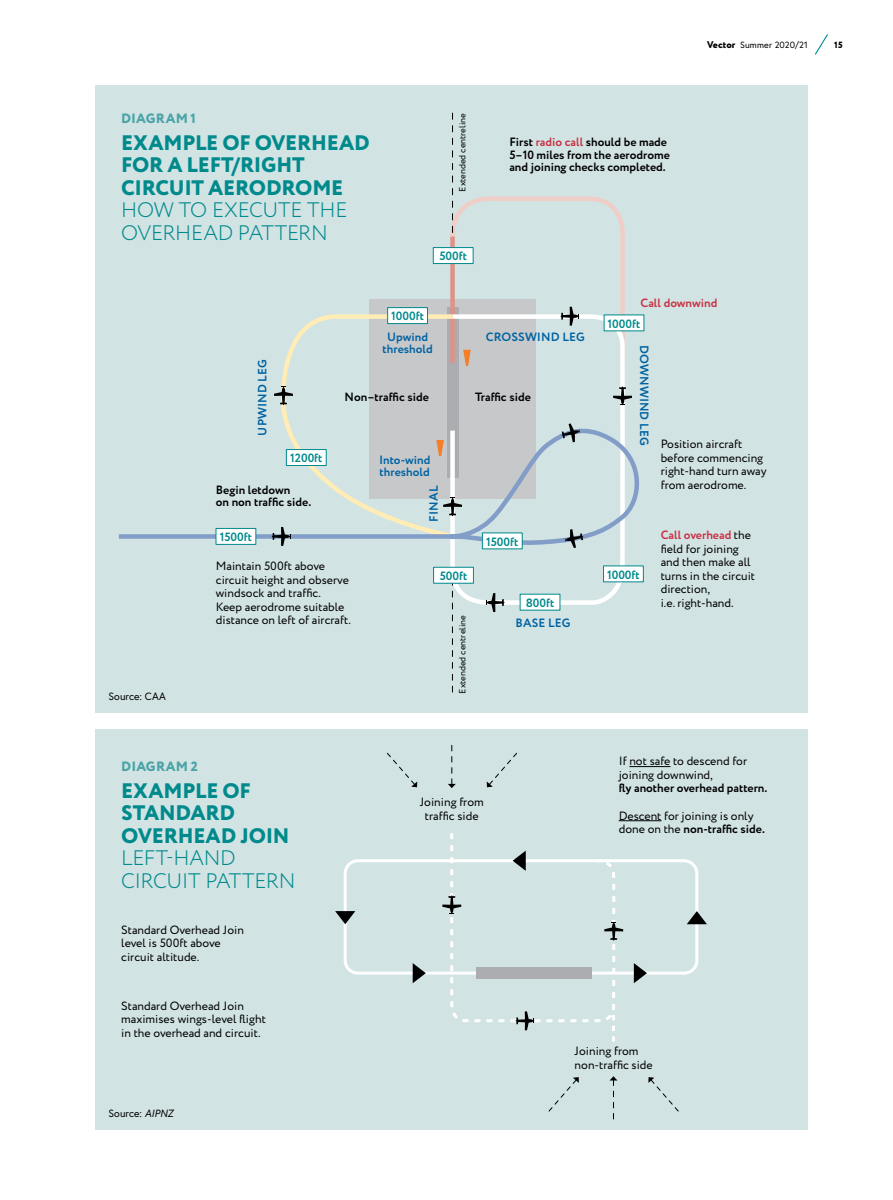
<style>
.page{position:relative;width:893px;height:1200px;background:#fff}
.page>*{position:absolute;margin:0;border:0;box-sizing:border-box;transform-origin:0 0}
.t1{font:800 21px/22.5px "Circe";letter-spacing:-.005em;color:#008a8c}
.t2{font:800 13.5px "Circe";letter-spacing:.01em;color:#4ba4a7}
.Flow_diagram_body{font:12px/13.5px "Circe";color:#000}
.Flow_Diagram_H2{font:12px/13.5px "Circe";color:#000}
.Flow_Diagram_H2-2{font:700 12px/12px "Circe";color:#000}
.Flow_Diagram_H1{font:700 12px/12px "Circe";letter-spacing:.01em;color:#0063a2;text-align:center}
.Flow_Diagram_H1-2{font:700 12px/12px "Circe";color:#000}
.Flow_Diagram_H1-3{font:700 12px "Circe";color:#008a8c}
.Flow_Diagram_H1-4{font:700 12px "Circe";color:#c73243}
.t3{font:10.5px "Europa";letter-spacing:.01em;color:#000}
.Flow_diagram_body-2{font:9px "Circe";color:#000}
.t4{font:9px "Europa";letter-spacing:.02em;color:#000}
.t5{font:800 9px "Circe";color:#000}
.s1{font-family:"Circe";font-weight:800;font-size:9.75px}
.s2{font-weight:300}
.s3{color:#c73243}
.s4{font-weight:700;color:#c73243}
.s5{font-style:italic}
.s6{font-weight:700}
</style>
<div class="page">
<div style="left:96px;top:729px;width:712px;height:400px;background:#d2e3e4"></div>
<hr style="left:629px;top:766px;width:41px;height:1px;background:#000">
<hr style="left:619px;top:820px;width:42px;height:1px;background:#000">
<div style="left:344px;top:859px;width:354px;height:115px;border:3px solid #fff;border-radius:13px"></div>
<svg style="left:687px;top:910px;width:20px;height:14px"></svg>
<svg style="left:335px;top:910px;width:20px;height:14px"></svg>
<svg style="left:413px;top:963px;width:13px;height:20px"></svg>
<svg style="left:634px;top:963px;width:13px;height:20px"></svg>
<svg style="left:387px;top:752px;width:30px;height:35px"></svg>
<svg style="left:487px;top:752px;width:30px;height:35px"></svg>
<svg style="left:448px;top:745px;width:8px;height:43px"></svg>
<svg style="left:648px;top:1077px;width:31px;height:35px"></svg>
<svg style="left:548px;top:1077px;width:31px;height:35px"></svg>
<svg style="left:609px;top:1076px;width:8px;height:42px"></svg>
<svg style="left:442px;top:833px;width:181px;height:208px"></svg>
<div style="left:96px;top:85px;width:712px;height:627px;background:#d2e3e4"></div>
<svg style="left:452px;top:607px;width:1px;height:85px"></svg>
<svg style="left:448px;top:549px;width:179px;height:58px"></svg>
<div style="left:603px;top:565px;width:40px;height:16px;background:#fff"></div>
<div style="left:604px;top:315px;width:40px;height:16px;background:#fff"></div>
<div style="left:520px;top:594px;width:40px;height:16px;background:#fff"></div>
<div style="left:434px;top:567px;width:39px;height:16px;background:#fff"></div>
<div style="left:433px;top:567px;width:41px;height:16px;border:1px solid #008a8c"></div>
<svg style="left:486px;top:593px;width:19px;height:19px"></svg>
<svg style="left:118px;top:457px;width:521px;height:92px"></svg>
<div style="left:216px;top:528px;width:40px;height:16px;background:#fff"></div>
<div style="left:216px;top:528px;width:40px;height:16px;border:1px solid #008a8c"></div>
<svg style="left:272px;top:113px;width:360px;height:435px"></svg>
<svg style="left:815px;top:34px;width:13px;height:21px"></svg>
<p class="t4" style="left:707px;top:39px;width:102px"><span class="s1">Vector</span> Summer 2020/21</p>
<p class="t5" style="left:834px;top:38px;width:10px">15</p>
<p class="t2" style="left:121px;top:109px;width:76px">DIAGRAM 1</p>
<h2 class="t1" style="left:121px;top:132px;width:250px">EXAMPLE OF OVERHEAD<br>FOR A LEFT/RIGHT<br>CIRCUIT AERODROME<br><span class="s2">HOW TO EXECUTE THE<br>OVERHEAD PATTERN</span></h2>
<p class="Flow_diagram_body-2" style="left:456px;top:192px;width:80px;rotate:-90deg">Extended centreline</p>
<p class="Flow_Diagram_H1-3" style="left:439px;top:248px;width:29px">500ft</p>
<p class="Flow_Diagram_H2-2" style="left:509px;top:137px;width:162px">First <span class="s3">radio call</span> should be made<br>5–10 miles from the aerodrome and joining checks completed.</p>
<p class="t3" style="left:108px;top:689px;width:59px">Source: CAA</p>
<p class="Flow_Diagram_H1-3" style="left:391px;top:308px;width:34px">1000ft</p>
<p class="Flow_Diagram_H1" style="left:257px;top:435px;width:78px;rotate:-90deg">UPWIND LEG</p>
<p class="Flow_Diagram_H1-3" style="left:290px;top:450px;width:34px">1200ft</p>
<p class="Flow_Diagram_H1-2" style="left:216px;top:484px;width:97px">Begin letdown<br>on non traffic side.</p>
<p class="Flow_Diagram_H1-3" style="left:220px;top:528px;width:34px">1500ft</p>
<p class="Flow_Diagram_H1" style="left:383px;top:331px;width:52px">Upwind threshold</p>
<p class="Flow_Diagram_H1-2" style="left:345px;top:391px;width:86px">Non–traffic side</p>
<p class="Flow_Diagram_H1" style="left:379px;top:454px;width:53px;text-align:left">Into-wind threshold</p>
<p class="Flow_Diagram_H1" style="left:428px;top:521px;width:37px;rotate:-90deg">FINAL</p>
<p class="Flow_diagram_body" style="left:216px;top:559px;width:137px">Maintain 500ft above circuit height and observe windsock and traffic.<br>Keep aerodrome suitable distance on left of aircraft.</p>
<p class="Flow_Diagram_H1-3" style="left:440px;top:567px;width:29px">500ft</p>
<p class="Flow_diagram_body-2" style="left:456px;top:693px;width:80px;rotate:-90deg">Extended centreline</p>
<p class="Flow_Diagram_H1" style="left:486px;top:331px;width:100px">CROSSWIND LEG</p>
<p class="Flow_Diagram_H1-2" style="left:475px;top:391px;width:57px">Traffic side</p>
<p class="Flow_Diagram_H1-3" style="left:486px;top:533px;width:34px">1500ft</p>
<p class="Flow_Diagram_H1-3" style="left:526px;top:594px;width:30px">800ft</p>
<p class="Flow_Diagram_H1" style="left:515px;top:617px;width:56px">BASE LEG</p>
<p class="Flow_Diagram_H1-4" style="left:640px;top:295px;width:78px">Call downwind</p>
<p class="Flow_Diagram_H1-3" style="left:608px;top:315px;width:34px">1000ft</p>
<p class="Flow_Diagram_H1" style="left:650px;top:345px;width:102px;rotate:90deg">DOWNWIND LEG</p>
<p class="Flow_diagram_body" style="left:661px;top:438px;width:107px">Position aircraft before commencing right-hand turn away from aerodrome.</p>
<p class="Flow_Diagram_H1-3" style="left:607px;top:566px;width:34px">1000ft</p>
<p class="Flow_Diagram_H2" style="left:661px;top:528px;width:96px"><span class="s4">Call overhead</span> the field for joining and then make all turns in the circuit direction,<br>i.e. right-hand.</p>
<p class="t2" style="left:121px;top:757px;width:78px">DIAGRAM 2</p>
<h2 class="t1" style="left:121px;top:780px;width:176px">EXAMPLE OF<br>STANDARD<br>OVERHEAD JOIN<br><span class="s2">LEFT-HAND<br>CIRCUIT PATTERN</span></h2>
<p class="Flow_diagram_body" style="left:121px;top:923px;width:124px">Standard Overhead Join level is 500ft above circuit altitude.</p>
<p class="Flow_diagram_body" style="left:121px;top:999px;width:146px">Standard Overhead Join maximises wings-level flight in the overhead and circuit.</p>
<p class="t3" style="left:108px;top:1106px;width:67px">Source: <span class="s5">AIPNZ</span></p>
<p class="Flow_diagram_body" style="left:420px;top:795px;width:65px;text-align:center">Joining from traffic side</p>
<p class="Flow_diagram_body" style="left:619px;top:754px;width:150px">If not safe to descend for joining downwind,<br><span class="s6">fly another overhead pattern.</span></p>
<p class="Flow_diagram_body" style="left:619px;top:808px;width:148px">Descent for joining is only done on the <span class="s6">non-traffic side.</span></p>
<p class="Flow_diagram_body" style="left:575px;top:1044px;width:80px">Joining from non-traffic side</p>
</div>
